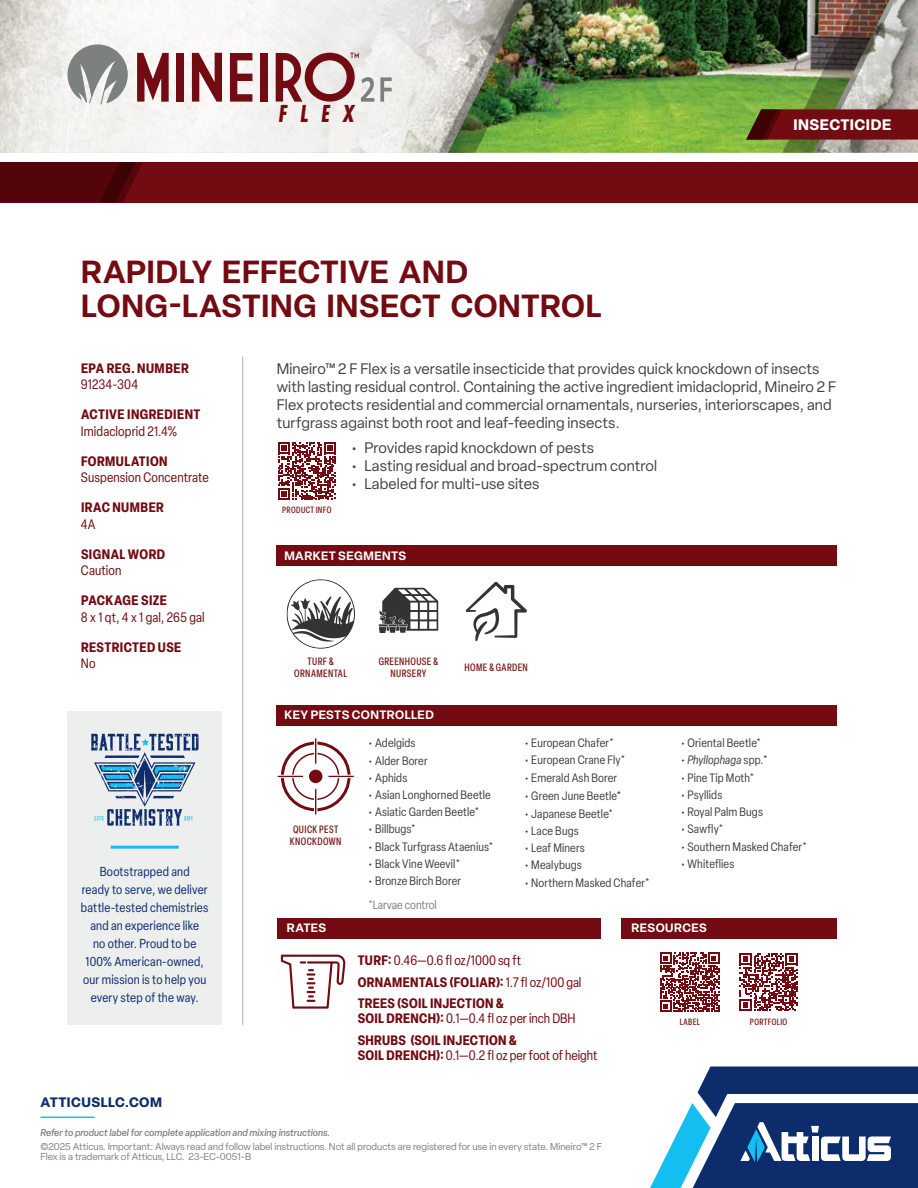
<style>
.page{position:relative;width:918px;height:1188px;background:#fff}
.page>*{position:absolute;margin:0;border:0;box-sizing:border-box;transform-origin:0 0}
.t1{font:600 31.5px/34.5px "Elza";letter-spacing:.02em;color:#730b12}
.t2{font:italic 700 25.65px "Futura PT Cond";color:#730b12}
.t3{font:15px/18px "Elza";letter-spacing:.01em;color:#414042}
.t4{font:700 15px "Elza";letter-spacing:.035em;color:#fff}
.t5{font:700 condensed 13.5px/21.8px "Elza";letter-spacing:.025em;color:#730b12}
.t6{font:condensed 13.5px "Elza";letter-spacing:.005em;color:#730b12}
.t7{font:700 13.5px "Elza";letter-spacing:.035em;color:#0d2c6c}
.t8{font:condensed 12.75px/18px "Elza";letter-spacing:.015em;color:#0d2c6c;text-align:center}
.t9{font:condensed 12px "Elza";letter-spacing:.015em;color:#414042}
.t10{font:600 12px "Elza";letter-spacing:.035em;color:#fff}
.t11{font:italic condensed 12px "Elza";letter-spacing:.01em;color:#414042}
.t12{font:condensed 12px "Elza";color:#808285}
.t13{font:500 condensed 10.5px/12px "Elza";letter-spacing:.035em;color:#7e2421;text-align:center}
.t14{font:9.75px/10.5px "Elza";color:#7c8180}
.t15{font:italic 500 9.75px "Elza";color:#7c8180}
.t16{font:500 condensed 9px "Elza";letter-spacing:.04em;color:#7e2421}
.s1{font-size:13.5px}
.s2{font-style:normal}
.s3{font-weight:400}
.s4{font-weight:700}
</style>
<div class="page">
<div style="left:621px;top:918px;width:216px;height:20px;background:#730b12"></div>
<svg style="left:740px;top:953px;width:58px;height:58px"></svg>
<svg style="left:660px;top:952px;width:59px;height:60px"></svg>
<svg style="left:286px;top:579px;width:69px;height:70px"></svg>
<svg style="left:379px;top:588px;width:60px;height:45px"></svg>
<svg style="left:466px;top:582px;width:61px;height:59px"></svg>
<svg style="left:0;top:0;width:438px;height:153px;fill:#f2f1ee"></svg>
<div style="left:0;top:162px;width:918px;height:40px;background:#730b12"></div>
<svg style="left:0;top:162px;width:143px;height:40px;background:#520509"></svg>
<img style="left:558px;top:0;width:188px;height:153px">
<svg style="left:650px;top:1066px;width:268px;height:122px"></svg>
<img style="left:438px;top:0;width:120px;height:153px">
<svg style="left:137px;top:53px;width:32px;height:49px"></svg>
<div style="left:177px;top:53px;width:7px;height:49px;background:#730b12"></div>
<svg style="left:192px;top:53px;width:30px;height:49px"></svg>
<svg style="left:230px;top:53px;width:22px;height:49px"></svg>
<div style="left:260px;top:53px;width:8px;height:49px;background:#730b12"></div>
<svg style="left:380px;top:77px;width:12px;height:25px"></svg>
<svg style="left:276px;top:52px;width:98px;height:50px"></svg>
<svg style="left:68px;top:44px;width:60px;height:61px"></svg>
<img style="left:746px;top:0;width:172px;height:153px">
<hr style="left:242px;top:357px;width:1px;height:668px;background:#b5b8b7">
<div style="left:277px;top:705px;width:560px;height:20px;background:#730b12"></div>
<div style="left:281px;top:742px;width:70px;height:69px;border:3px solid #730b12;border-radius:50%"></div>
<div style="left:292px;top:753px;width:47px;height:47px;border:2px solid #730b12;border-radius:50%"></div>
<div style="left:309px;top:770px;width:13px;height:13px;background:#730b12;border-radius:50%"></div>
<div style="left:277px;top:775px;width:27px;height:3px;background:#730b12;border:1px solid #fff"></div>
<div style="left:328px;top:775px;width:27px;height:3px;background:#730b12;border:1px solid #fff"></div>
<div style="left:314px;top:788px;width:3px;height:27px;background:#730b12;border:1px solid #fff"></div>
<div style="left:314px;top:737px;width:3px;height:28px;background:#730b12;border:1px solid #fff"></div>
<svg style="left:278px;top:442px;width:58px;height:58px"></svg>
<div style="left:68px;top:712px;width:154px;height:313px;background:#edeeee"></div>
<img style="left:91px;top:734px;width:107px;height:91px">
<hr style="left:111px;top:846px;width:68px;height:3px;background:#15bef0">
<div style="left:277px;top:918px;width:324px;height:20px;background:#730b12"></div>
<svg style="left:281px;top:955px;width:65px;height:54px"></svg>
<hr style="left:40px;top:1117px;width:54px;height:1px;background:#15bef0">
<div style="left:277px;top:546px;width:560px;height:20px;background:#730b12"></div>
<h2 class="t2" style="left:279px;top:99px;width:77px">FLEX</h2>
<h1 class="t1" style="left:81px;top:254px;width:522px">RAPIDLY EFFECTIVE AND<br>LONG-LASTING INSECT CONTROL</h1>
<p class="t4" style="left:793px;top:114px;width:99px">INSECTICIDE</p>
<p class="t5" style="left:81px;top:357px;width:109px">EPA REG. NUMBER</p>
<p class="t6" style="left:81px;top:376px;width:59px">91234-304</p>
<p class="t5" style="left:81px;top:403px;width:121px">ACTIVE INGREDIENT</p>
<p class="t6" style="left:81px;top:422px;width:98px">Imidacloprid 21.4%</p>
<p class="t5" style="left:81px;top:450px;width:88px">FORMULATION</p>
<p class="t6" style="left:81px;top:469px;width:129px">Suspension Concentrate</p>
<p class="t5" style="left:81px;top:496px;width:84px">IRAC NUMBER</p>
<p class="t6" style="left:81px;top:515px;width:16px">4A</p>
<p class="t5" style="left:81px;top:543px;width:86px">SIGNAL WORD</p>
<p class="t6" style="left:81px;top:562px;width:42px">Caution</p>
<p class="t5" style="left:81px;top:589px;width:87px">PACKAGE SIZE</p>
<p class="t6" style="left:81px;top:608px;width:125px">8 x 1 qt, 4 x 1 gal, 265 gal</p>
<p class="t5" style="left:81px;top:636px;width:102px">RESTRICTED USE</p>
<p class="t6" style="left:81px;top:655px;width:16px">No</p>
<p class="t8" style="left:81px;top:862px;width:129px">Bootstrapped and<br>ready to serve, we deliver battle-tested chemistries and an experience like<br>no other. Proud to be<br>100% American-owned, our mission is to help you every step of the way.</p>
<p class="t3" style="left:277px;top:360px;width:561px">Mineiro™ 2 F Flex is a versatile insecticide that provides quick knockdown of insects with lasting residual control. Containing the active ingredient imidacloprid, Mineiro 2 F Flex protects residential and commercial ornamentals, nurseries, interiorscapes, and turfgrass against both root and leaf-feeding insects.</p>
<p class="t3" style="left:351px;top:439px;width:244px">• Provides rapid knockdown of pests</p>
<p class="t3" style="left:351px;top:457px;width:308px">• Lasting residual and broad-spectrum control</p>
<p class="t3" style="left:351px;top:475px;width:190px">• Labeled for multi-use sites</p>
<p class="t16" style="left:282px;top:504px;width:51px">PRODUCT INFO</p>
<p class="t10" style="left:284px;top:547px;width:123px">MARKET SEGMENTS</p>
<p class="t13" style="left:294px;top:655px;width:54px">TURF &amp;<br>ORNAMENTAL</p>
<p class="t13" style="left:379px;top:655px;width:61px">GREENHOUSE &amp;<br>NURSERY</p>
<p class="t13" style="left:465px;top:661px;width:65px">HOME &amp; GARDEN</p>
<p class="t10" style="left:284px;top:707px;width:151px">KEY PESTS CONTROLLED</p>
<p class="t13" style="left:290px;top:823px;width:53px">QUICK PEST<br>KNOCKDOWN</p>
<p class="t10" style="left:287px;top:920px;width:41px">RATES</p>
<p class="t9" style="left:368px;top:735px;width:49px">• Adelgids</p>
<p class="t9" style="left:368px;top:752px;width:61px">• Alder Borer</p>
<p class="t9" style="left:368px;top:770px;width:41px">• Aphids</p>
<p class="t9" style="left:368px;top:787px;width:124px">• Asian Longhorned Beetle</p>
<p class="t9" style="left:368px;top:804px;width:113px">• Asiatic Garden Beetle*</p>
<p class="t9" style="left:368px;top:821px;width:49px">• Billbugs*</p>
<p class="t9" style="left:368px;top:839px;width:127px">• Black Turfgrass Ataenius*</p>
<p class="t9" style="left:368px;top:856px;width:94px">• Black Vine Weevil*</p>
<p class="t9" style="left:368px;top:873px;width:94px">• Bronze Birch Borer</p>
<p class="t12" style="left:368px;top:897px;width:70px">*Larvae control</p>
<p class="t9" style="left:525px;top:735px;width:91px">• European Chafer*</p>
<p class="t9" style="left:525px;top:752px;width:103px">• European Crane Fly*</p>
<p class="t9" style="left:525px;top:770px;width:94px">• Emerald Ash Borer</p>
<p class="t9" style="left:525px;top:788px;width:99px">• Green June Beetle<span class="s1">*</span></p>
<p class="t9" style="left:525px;top:806px;width:90px">• Japanese Beetle*</p>
<p class="t9" style="left:525px;top:823px;width:56px">• Lace Bugs</p>
<p class="t9" style="left:525px;top:840px;width:62px">• Leaf Miners</p>
<p class="t9" style="left:525px;top:857px;width:59px">• Mealybugs</p>
<p class="t9" style="left:525px;top:875px;width:127px">• Northern Masked Chafer*</p>
<p class="t9" style="left:681px;top:735px;width:82px">• Oriental Beetle*</p>
<p class="t11" style="left:681px;top:752px;width:89px">• Phyllophaga <span class="s2">spp.*</span></p>
<p class="t9" style="left:681px;top:770px;width:75px">• Pine Tip Moth*</p>
<p class="t9" style="left:681px;top:787px;width:43px">• Psyllids</p>
<p class="t9" style="left:681px;top:804px;width:84px">• Royal Palm Bugs</p>
<p class="t9" style="left:681px;top:821px;width:44px">• Sawfly*</p>
<p class="t9" style="left:681px;top:839px;width:128px">• Southern Masked Chafer*</p>
<p class="t9" style="left:681px;top:856px;width:55px">• Whiteflies</p>
<p class="t10" style="left:632px;top:920px;width:77px">RESOURCES</p>
<p class="t5" style="left:358px;top:949px;width:225px">TURF: <span class="s3">0.46—0.6 fl oz/1000 sq ft<br></span>ORNAMENTALS (FOLIAR): <span class="s3">1.7 fl oz/100 gal<br></span>TREES (SOIL INJECTION &amp;</p>
<p class="t5" style="left:358px;top:1007px;width:219px">SOIL DRENCH): <span class="s3">0.1—0.4 fl oz per inch DBH<br></span>SHRUBS (SOIL INJECTION &amp;</p>
<p class="t6" style="left:358px;top:1046px;width:241px"><span class="s4">SOIL DRENCH):</span> 0.1—0.2 fl oz per foot of height</p>
<p class="t16" style="left:680px;top:1016px;width:22px">LABEL</p>
<p class="t16" style="left:750px;top:1016px;width:39px">PORTFOLIO</p>
<p class="t7" style="left:41px;top:1092px;width:123px">ATTICUSLLC.COM</p>
<p class="t15" style="left:40px;top:1126px;width:291px">Refer to product label for complete application and mixing instructions.</p>
<p class="t14" style="left:40px;top:1141px;width:563px">©2025 Atticus. Important: Always read and follow label instructions. Not all products are registered for use in every state. Mineiro™ 2 F<br>Flex is a trademark of Atticus, LLC. 23-EC-0051-B</p>
</div>
